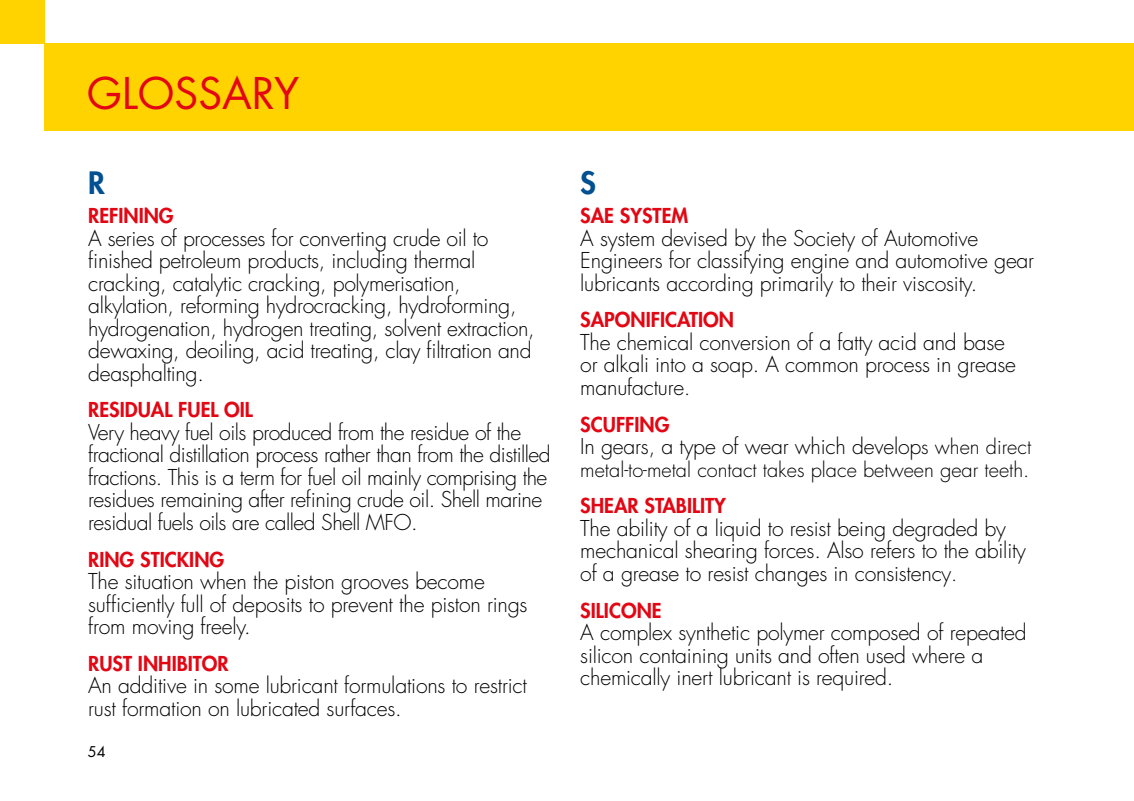
<style>
.page{position:relative;width:1134px;height:801px;background:#fff}
.page>*{position:absolute;margin:0;border:0;box-sizing:border-box;transform-origin:0 0}
.t1{font:42.5px "Futura Std";color:#e30613}
.t2{font:800 30px "Futura Std";color:#005092}
.t3{font:300 21.25px/22.5px "Futura Std";letter-spacing:-.01em;color:#000}
.t4{font:800 20px "Futura Std";color:#e30613}
.t5{font:300 20px "Futura Std";color:#000}
.t6{font:14.5px "Futura Std";color:#000}
.s1{font-size:20px}
</style>
<div class="page">
<div style="left:44px;top:44px;width:1090px;height:87px;background:#ffd300"></div>
<div style="left:0;top:0;width:44px;height:44px;background:#ffd300"></div>
<h1 class="t1" style="left:87px;top:67px;width:214px">GLOSSARY</h1>
<h2 class="t2" style="left:88px;top:164px;width:18px">R</h2>
<p class="t4" style="left:88px;top:203px;width:87px">REFINING</p>
<p class="t3" style="left:88px;top:227px;width:448px">A series of processes for converting crude oil to finished petroleum products, including thermal cracking, catalytic cracking, polymerisation, alkylation, reforming hydrocracking, hydroforming, hydrogenation, hydrogen treating, solvent extraction, dewaxing, deoiling, acid treating, clay filtration and deasphalting.</p>
<p class="t4" style="left:88px;top:397px;width:166px">RESIDUAL FUEL OIL</p>
<p class="t3" style="left:88px;top:421px;width:464px">Very heavy fuel oils produced from the residue of the fractional distillation process rather than from the distilled fractions. This is a term for fuel oil mainly comprising the residues remaining after refining crude oil. Shell marine residual fuels oils are called Shell MFO.</p>
<p class="t4" style="left:88px;top:546px;width:138px">RING STICKING</p>
<p class="t3" style="left:88px;top:571px;width:441px">The situation when the piston grooves become sufficiently full of deposits to prevent the piston rings from moving freely.</p>
<p class="t4" style="left:88px;top:651px;width:142px">RUST INHIBITOR</p>
<p class="t3" style="left:88px;top:675px;width:440px">An additive in some lubricant formulations to restrict rust formation on lubricated surfaces.</p>
<p class="t6" style="left:88px;top:743px;width:19px">54</p>
<h2 class="t2" style="left:580px;top:164px;width:17px">S</h2>
<p class="t4" style="left:580px;top:203px;width:109px">SAE SYSTEM</p>
<p class="t3" style="left:580px;top:227px;width:455px">A system devised by the Society of Automotive<br>Engineers for classifying engine and automotive gear lubricants according primarily to their viscosity.</p>
<p class="t4" style="left:580px;top:307px;width:155px">SAPONIFICATION</p>
<p class="t3" style="left:580px;top:331px;width:437px">The chemical conversion of a fatty acid and base or alkali into a soap. A common process in grease manufacture<span class="s1">.</span></p>
<p class="t4" style="left:580px;top:411px;width:91px">SCUFFING</p>
<p class="t3" style="left:580px;top:436px;width:452px">In gears, a type of wear which develop<span class="s1">s when direct</span></p>
<p class="t5" style="left:580px;top:457px;width:451px">metal-to-metal contact takes place between gear teeth.</p>
<p class="t4" style="left:580px;top:493px;width:147px">SHEAR STABILITY</p>
<p class="t3" style="left:580px;top:517px;width:447px">The ability of a liquid to resist being degraded by mechanical shearing forces. Also refers to the ability of a grease to resist changes in consistency<span class="s1">.</span></p>
<p class="t4" style="left:580px;top:597px;width:83px">SILICONE</p>
<p class="t3" style="left:580px;top:622px;width:448px">A complex synthetic polymer composed of repeated silicon containing units and often used where a chemically inert lubricant is required.</p>
</div>
